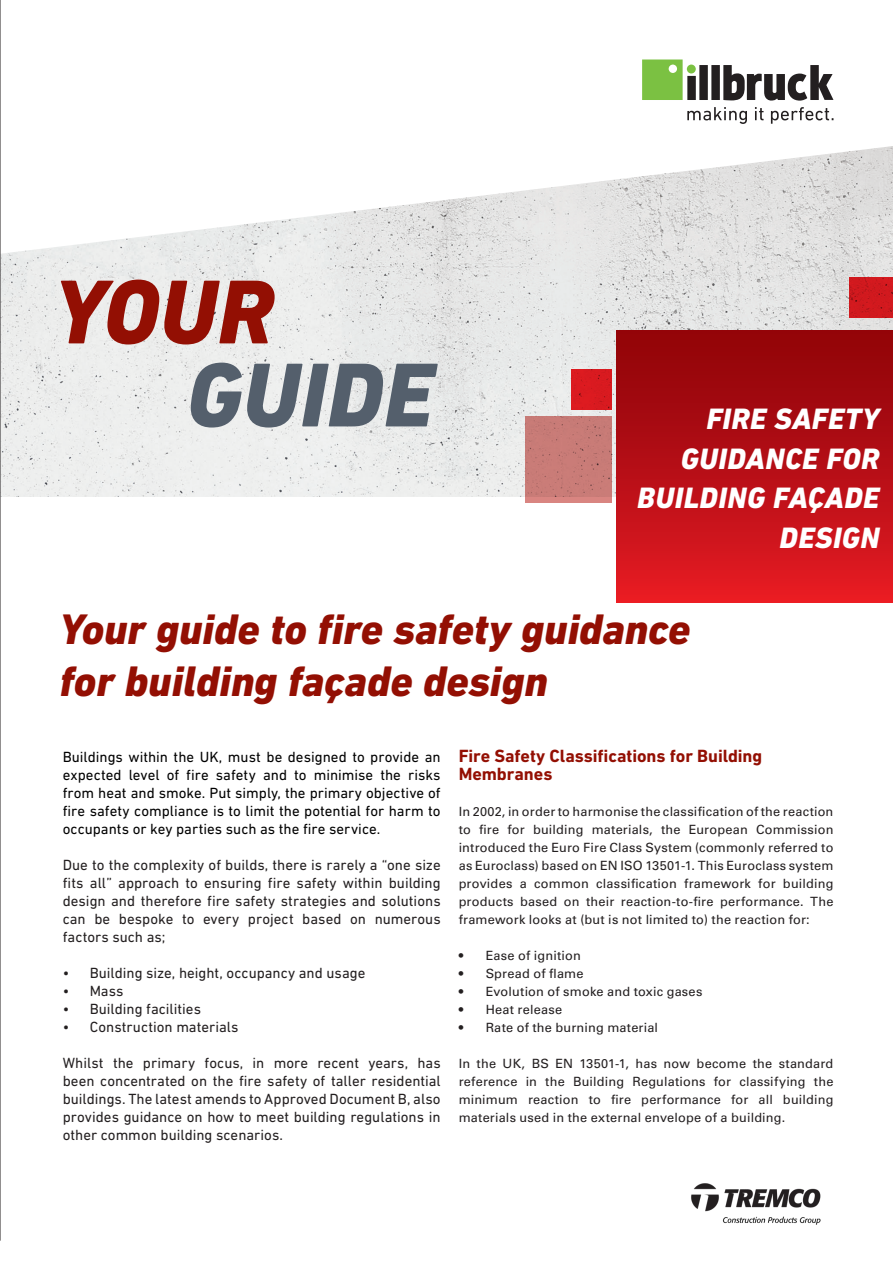
<style>
.page{position:relative;width:893px;height:1263px;background:#fff}
.page>*{position:absolute;margin:0;border:0;box-sizing:border-box;transform-origin:0 0}
.t1{font:italic 800 92.25px/82.9px "DIN Next W1 G";letter-spacing:.005em;color:#545f6c}
.t2{font:italic 800 43.5px/52.5px "DIN Next W1 G";letter-spacing:-.005em;color:#930f03}
.t3{font:italic 800 30px/39.3px "DIN Next W1 G";letter-spacing:.015em;color:#fff;text-align:right}
.Fließetxt{font:700 18px/18px "DIN Next LT Pro";letter-spacing:-.005em;color:#930f03}
.Introtext_Grün_Regular{font:15px/18px "DIN Next LT Pro";color:#231f20;text-align:justify}
.Introtext_Grün_Regular-2{font:15px/18px "DIN Next LT Pro";color:#000;text-align:justify}
.Fließetxt-2{font:12.75px/18px "Univers LTCYR 55 Roman";letter-spacing:.015em;color:#231f20;text-align:justify}
.s1{color:#930f03}
</style>
<div class="page">
<img style="left:1px;top:146px;width:892px;height:351px">
<svg style="left:642px;top:60px;width:191px;height:41px"></svg>
<svg style="left:687px;top:107px;width:60px;height:17px"></svg>
<svg style="left:755px;top:107px;width:9px;height:13px"></svg>
<svg style="left:771px;top:107px;width:62px;height:17px"></svg>
<hr style="left:0;top:0;width:1px;height:1241px;background:#231f20">
<img style="left:691px;top:1183px;width:130px;height:42px">
<div style="left:617px;top:331px;width:276px;height:272px;background:linear-gradient(to bottom,#8b0308,#e51b23)"></div>
<svg style="left:525px;top:416px;width:87px;height:87px;background:#c87b77"></svg>
<div style="left:571px;top:370px;width:41px;height:40px;background:#da1a20"></div>
<svg style="left:849px;top:277px;width:44px;height:40px;background:#ce181d"></svg>
<p class="t1" style="left:187px;top:270px;width:248px;text-indent:-133px"><span class="s1">YOUR<br></span>GUIDE</p>
<p class="t3" style="left:706px;top:399px;width:175px">FIRE SAFETY</p>
<p class="t3" style="left:681px;top:439px;width:200px">GUIDANCE FOR</p>
<p class="t3" style="left:637px;top:478px;width:244px">BUILDING FAÇADE<br>DESIGN</p>
<p class="t2" style="left:60px;top:603px;width:633px">Your guide to fire safety guidance for building façade design</p>
<p class="Introtext_Grün_Regular-2" style="left:63px;top:747px;width:379px">Buildings within the UK, must be designed to provide an expected level of fire safety and to minimise the risks from heat and smoke. Put simply, the primary objective of fire safety compliance is to limit the potential for harm to occupants or key parties such as the fire service.</p>
<p class="Introtext_Grün_Regular" style="left:63px;top:855px;width:379px">Due to the complexity of builds, there is rarely a “one size fits all” approach to ensuring fire safety within building design and therefore fire safety strategies and solutions can be bespoke to every project based on numerous factors such as;</p>
<p class="Introtext_Grün_Regular" style="left:63px;top:963px;width:304px">• Building size, height, occupancy and usage</p>
<p class="Introtext_Grün_Regular" style="left:63px;top:981px;width:62px">• Mass</p>
<p class="Introtext_Grün_Regular" style="left:63px;top:999px;width:140px">• Building facilities</p>
<p class="Introtext_Grün_Regular" style="left:63px;top:1017px;width:177px">• Construction materials</p>
<p class="Introtext_Grün_Regular" style="left:63px;top:1053px;width:379px">Whilst the primary focus, in more recent years, has been concentrated on the fire safety of taller residential buildings. The latest amends to Approved Document B, also provides guidance on how to meet building regulations in other common building scenarios.</p>
<p class="Fließetxt" style="left:459px;top:746px;width:305px">Fire Safety Classifications for Building<br>Membranes</p>
<p class="Fließetxt-2" style="left:459px;top:801px;width:376px">In 2002, in order to harmonise the classification of the reaction to fire for building materials, the European Commission introduced the Euro Fire Class System (commonly referred to as Euroclass) based on EN ISO 13501-1. This Euroclass system provides a common classification framework for building products based on their reaction-to-fire performance. The framework looks at (but is not limited to) the reaction for:</p>
<p class="Fließetxt-2" style="left:459px;top:945px;width:124px">• Ease of ignition</p>
<p class="Fließetxt-2" style="left:459px;top:963px;width:126px">• Spread of flame</p>
<p class="Fließetxt-2" style="left:459px;top:981px;width:245px">• Evolution of smoke and toxic gases</p>
<p class="Fließetxt-2" style="left:459px;top:999px;width:105px">• Heat release</p>
<p class="Fließetxt-2" style="left:459px;top:1017px;width:201px">• Rate of the burning material</p>
<p class="Fließetxt-2" style="left:459px;top:1053px;width:376px">In the UK, BS EN 13501-1, has now become the standard reference in the Building Regulations for classifying the minimum reaction to fire performance for all building materials used in the external envelope of a building.</p>
</div>
